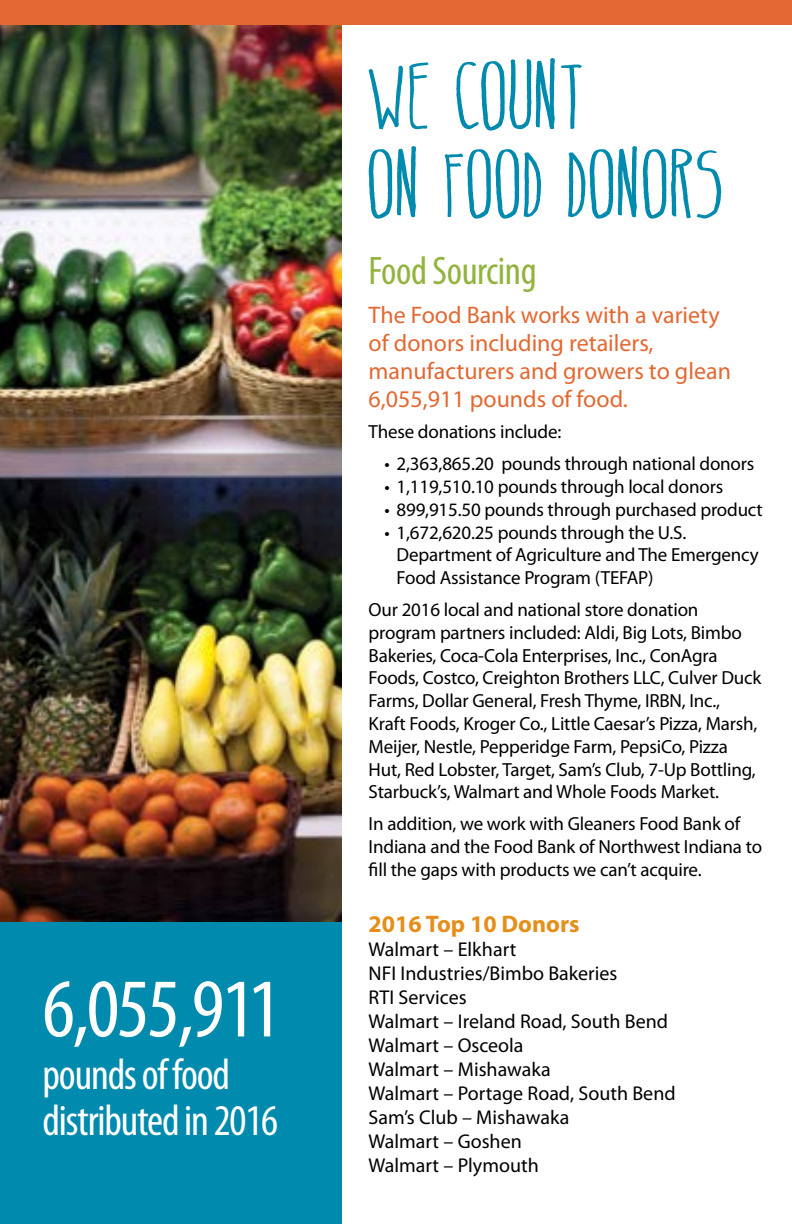
<style>
.page{position:relative;width:792px;height:1224px;background:#fff}
.page>*{position:absolute;margin:0;border:0;box-sizing:border-box;transform-origin:0 0}
.t1{font:96px/88px "Belta";letter-spacing:-.01em;color:#008aad}
.t2{font:condensed 84px "Myriad Pro";letter-spacing:-.025em;color:#fff}
.t3{font:condensed 44px/46px "Myriad Pro";letter-spacing:-.025em;color:#fff}
.t4{font:condensed 40px "Myriad Pro";letter-spacing:-.01em;color:#92b43e}
.t5{font:24px/28px "Myriad Pro";color:#e36831}
.t6{font:700 24px "Myriad Pro";color:#e58e1a}
.t7{font:20px/24px "Myriad Pro";color:#000}
.t8{font:19px/22.8px "Myriad Pro";letter-spacing:-.01em;color:#000}
</style>
<div class="page">
<div style="left:0;top:922px;width:341px;height:302px;background:#008aad"></div>
<img style="left:0;top:25px;width:341px;height:897px">
<div style="left:0;top:0;width:792px;height:25px;background:#e36831"></div>
<h2 class="t2" style="left:43px;top:958px;width:239px">6,055,911</h2>
<h3 class="t3" style="left:43px;top:1051px;width:237px">pounds of food distributed in 2016</h3>
<h1 class="t1" style="left:369px;top:53px;width:360px">WE COUNT<br>ON FOOD DONORS</h1>
<h3 class="t4" style="left:369px;top:246px;width:169px">Food Sourcing</h3>
<p class="t5" style="left:369px;top:300px;width:364px">The Food Bank works with a variety of donors including retailers, manufacturers and growers to glean<br>6,055,911 pounds of food.</p>
<p class="t8" style="left:369px;top:420px;width:194px">These donations include:</p>
<p class="t8" style="left:385px;top:452px;width:371px">• 2,363,865.20 pounds through national donors</p>
<p class="t8" style="left:385px;top:475px;width:340px">• 1,119,510.10 pounds through local donors</p>
<p class="t8" style="left:385px;top:498px;width:380px">• 899,915.50 pounds through purchased product</p>
<p class="t8" style="left:397px;top:520px;width:364px;text-indent:-12px">• 1,672,620.25 pounds through the U.S.<br>Department of Agriculture and The Emergency<br>Food Assistance Program (TEFAP)</p>
<p class="t8" style="left:369px;top:598px;width:394px">Our 2016 local and national store donation program partners included: Aldi, Big Lots, Bimbo Bakeries, Coca-Cola Enterprises, Inc., ConAgra Foods, Costco, Creighton Brothers LLC, Culver Duck Farms, Dollar General, Fresh Thyme, IRBN, Inc., Kraft Foods, Kroger Co., Little Caesar’s Pizza, Marsh, Meijer, Nestle, Pepperidge Farm, PepsiCo, Pizza Hut, Red Lobster, Target, Sam’s Club, 7-Up Bottling, Starbuck’s, Walmart and Whole Foods Market.</p>
<p class="t8" style="left:369px;top:812px;width:395px">In addition, we work with Gleaners Food Bank of<br>Indiana and the Food Bank of Northwest Indiana to fill the gaps with products we can’t acquire.</p>
<p class="t6" style="left:369px;top:908px;width:212px">2016 Top 10 Donors</p>
<p class="t7" style="left:369px;top:937px;width:309px">Walmart – Elkhart<br>NFI Industries/Bimbo Bakeries<br>RTI Services<br>Walmart – Ireland Road, South Bend<br>Walmart – Osceola<br>Walmart – Mishawaka<br>Walmart – Portage Road, South Bend<br>Sam’s Club – Mishawaka<br>Walmart – Goshen<br>Walmart – Plymouth</p>
</div>
